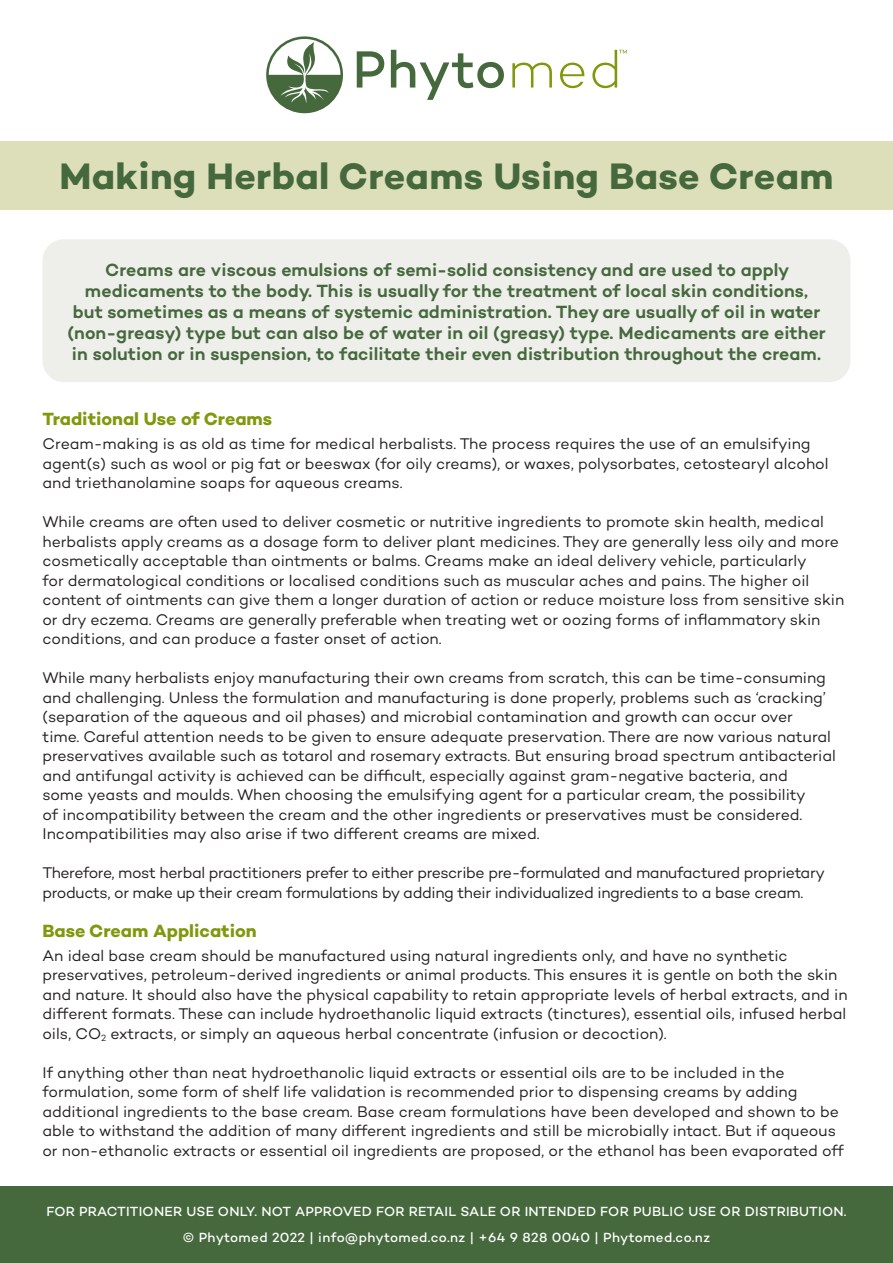
<style>
.page{position:relative;width:893px;height:1263px;background:#fff}
.page>*{position:absolute;margin:0;border:0;box-sizing:border-box;transform-origin:0 0}
.t1{font:700 37.5px "Campton";letter-spacing:.01em;color:#45683d}
.t2{font:600 18px/21px "Campton";letter-spacing:.005em;color:#45683d;text-align:center}
.t3{font:700 18px "Campton";color:#81980d}
.t4{font:15.75px/19.5px "Campton";letter-spacing:-.005em;color:#231f20}
.t5{font:15.75px/19.5px "Campton";letter-spacing:-.025em;color:#231f20}
.t6{font:500 13.5px "Campton";letter-spacing:.02em;color:#fff}
</style>
<div class="page">
<div style="left:0;top:142px;width:893px;height:68px;background:#dddfba"></div>
<div style="left:266px;top:36px;width:77px;height:77px;border:3px solid #45683d;border-radius:50%"></div>
<svg style="left:267px;top:42px;width:75px;height:71px"></svg>
<svg style="left:512px;top:50px;width:115px;height:38px"></svg>
<svg style="left:357px;top:50px;width:147px;height:50px"></svg>
<div style="left:0;top:1186px;width:893px;height:77px;background:#45683d"></div>
<div style="left:43px;top:239px;width:807px;height:143px;background:#eeeeea;border-radius:21px"></div>
<p class="t1" style="left:59px;top:152px;width:776px">Making Herbal Creams Using Base Cream</p>
<p class="t2" style="left:67px;top:259px;width:760px">Creams are viscous emulsions of semi-solid consistency and are used to apply medicaments to the body. This is usually for the treatment of local skin conditions,<br>but sometimes as a means of systemic administration. They are usually of oil in water (non-greasy) type but can also be of water in oil (greasy) type. Medicaments are either in solution or in suspension, to facilitate their even distribution throughout the cream.</p>
<p class="t3" style="left:43px;top:408px;width:231px">Traditional Use of Creams</p>
<p class="t4" style="left:43px;top:434px;width:787px">Cream-making is as old as time for medical herbalists. The process requires the use of an emulsifying agent(s) such as wool or pig fat or beeswax (for oily creams), or waxes, polysorbates, cetostearyl alcohol and triethanolamine soaps for aqueous creams.</p>
<p class="t4" style="left:43px;top:512px;width:803px">While creams are often used to deliver cosmetic or nutritive ingredients to promote skin health, medical herbalists apply creams as a dosage form to deliver plant medicines. They are generally less oily and more cosmetically acceptable than ointments or balms. Creams make an ideal delivery vehicle, particularly<br>for dermatological conditions or localised conditions such as muscular aches and pains. The higher oil content of ointments can give them a longer duration of action or reduce moisture loss from sensitive skin or dry eczema. Creams are generally preferable when treating wet or oozing forms of inflammatory skin conditions, and can produce a faster onset of action.</p>
<p class="t4" style="left:43px;top:668px;width:795px">While many herbalists enjoy manufacturing their own creams from scratch, this can be time-consuming and challenging. Unless the formulation and manufacturing is done properly, problems such as ‘cracking’ (separation of the aqueous and oil phases) and microbial contamination and growth can occur over<br>time. Careful attention needs to be given to ensure adequate preservation. There are now various natural preservatives available such as totarol and rosemary extracts. But ensuring broad spectrum antibacterial and antifungal activity is achieved can be difficult, especially against gram-negative bacteria, and<br>some yeasts and moulds. When choosing the emulsifying agent for a particular cream, the possibility<br>of incompatibility between the cream and the other ingredients or preservatives must be considered.<br>Incompatibilities may also arise if two different creams are mixed.</p>
<p class="t5" style="left:43px;top:863px;width:784px">Therefore, most herbal practitioners prefer to either prescribe pre-formulated and manufactured proprietary products, or make up their cream formulations by adding their individualized ingredients to a base cream.</p>
<p class="t3" style="left:43px;top:919px;width:216px">Base Cream Application</p>
<p class="t4" style="left:43px;top:945px;width:807px">An ideal base cream should be manufactured using natural ingredients only, and have no synthetic preservatives, petroleum-derived ingredients or animal products. This ensures it is gentle on both the skin and nature. It should also have the physical capability to retain appropriate levels of herbal extracts, and in different formats. These can include hydroethanolic liquid extracts (tinctures), essential oils, infused herbal oils, CO<sub>2</sub> extracts, or simply an aqueous herbal concentrate (infusion or decoction).</p>
<p class="t4" style="left:43px;top:1062px;width:803px">If anything other than neat hydroethanolic liquid extracts or essential oils are to be included in the formulation, some form of shelf life validation is recommended prior to dispensing creams by adding additional ingredients to the base cream. Base cream formulations have been developed and shown to be able to withstand the addition of many different ingredients and still be microbially intact. But if aqueous or non-ethanolic extracts or essential oil ingredients are proposed, or the ethanol has been evaporated off</p>
<p class="t6" style="left:46px;top:1203px;width:802px">FOR PRACTITIONER USE ONLY. NOT APPROVED FOR RETAIL SALE OR INTENDED FOR PUBLIC USE OR DISTRIBUTION.</p>
<p class="t6" style="left:183px;top:1229px;width:529px">© Phytomed 2022 | info@phytomed.co.nz | +64 9 828 0040 | Phytomed.co.nz</p>
</div>
